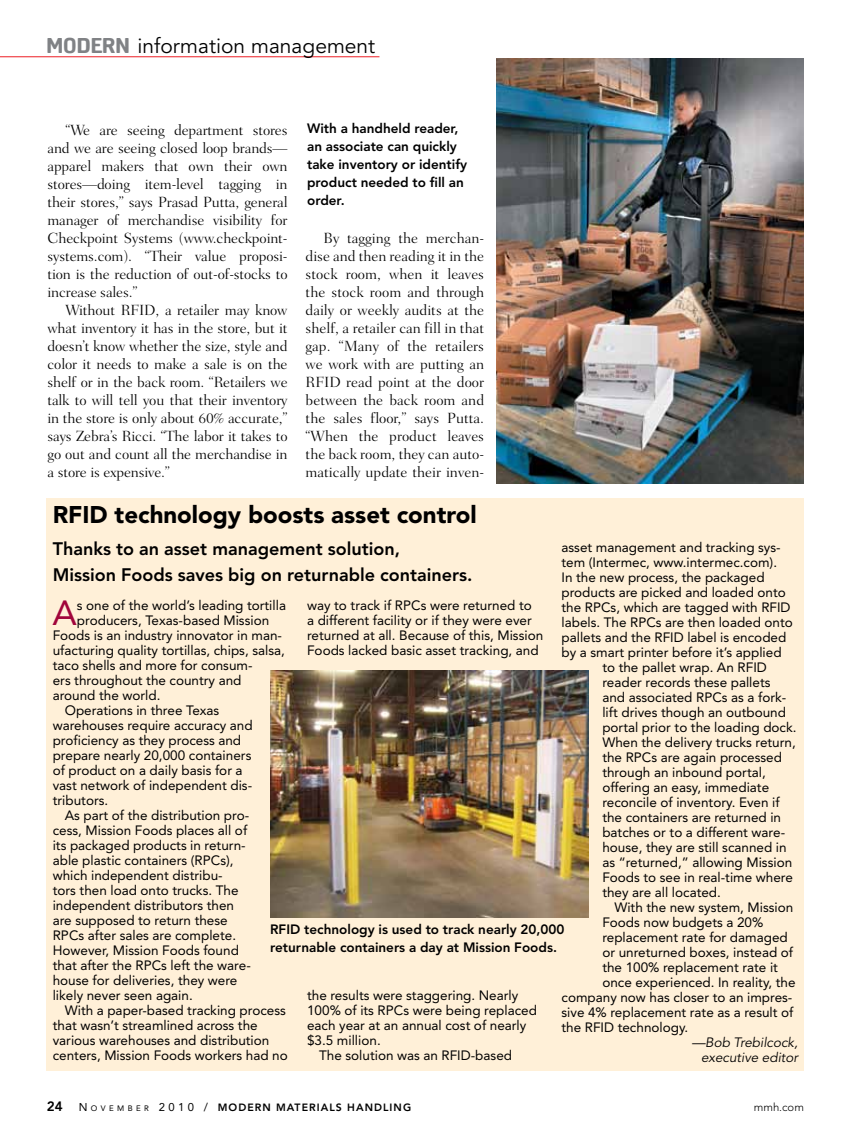
<style>
.page{position:relative;width:851px;height:1134px;background:#fff}
.page>*{position:absolute;margin:0;border:0;box-sizing:border-box;transform-origin:0 0}
.t1{font:34.65px "Avenir";color:#a1053b}
.t2{font:900 24px "Avenir";color:#000}
.t3{font:21px "Avenir";color:#000}
.t4{font:800 18px/25.5px "Avenir";color:#000}
.t5{font:300 15px/18px "Fairfield LT Std";letter-spacing:-.01em;color:#000;text-align:justify}
.t6{font:13.5px/15px "Avenir";color:#000}
.t7{font:800 13.5px/18px "Avenir";color:#000}
.t8{font:italic 13.5px/15px "Avenir";color:#000;text-align:right}
.t9{font:300 11.25px "Avenir";color:#000}
.t10{font:800 10.5px "Avenir";letter-spacing:.1em;color:#000}
.s1{font-family:"Elston";font-weight:300;font-size:22.5px;color:#808285}
.s2{font-size:13.5px}
.s3{font-weight:400;font-size:11.25px}
.s4{font-weight:400;font-size:7.8px}
</style>
<div class="page">
<hr style="left:0;top:57px;width:379px;height:1px;background:#ed1d24">
<div style="left:47px;top:499px;width:756px;height:572px;background:#fff0d8"></div>
<img style="left:270px;top:670px;width:319px;height:248px">
<img style="left:496px;top:58px;width:307px;height:425px">
<h3 class="t3" style="left:47px;top:34px;width:330px"><span class="s1">MODERN</span> information management</h3>
<p class="t5" style="left:47px;top:121px;width:242px;text-indent:18px">“We are seeing department stores and we are seeing closed loop brands— apparel makers that own their own stores—doing item-level tagging in their stores,” says Prasad Putta, general manager of merchandise visibility for Checkpoint Systems (www.checkpoint&shy;systems.com). “Their value proposi&shy;tion is the reduction of out-of-stocks to increase sales.”</p>
<p class="t5" style="left:47px;top:301px;width:242px;text-indent:18px">Without RFID, a retailer may know what inventory it has in the store, but it doesn’t know whether the size, style and color it needs to make a sale is on the shelf or in the back room. “Retailers we talk to will tell you that their inventory in the store is only about 60% accurate,” says Zebra’s Ricci. “The labor it takes to go out and count all the merchandise in a store is expensive.”</p>
<p class="t7" style="left:307px;top:119px;width:161px">With a handheld reader, an associate can quickly take inventory or identify product needed to fill an order.</p>
<p class="t5" style="left:305px;top:229px;width:180px;text-indent:18px">By tagging the merchan&shy;dise and then reading it in the stock room, when it leaves the stock room and through daily or weekly audits at the shelf, a retailer can fill in that gap. “Many of the retailers we work with are putting an RFID read point at the door between the back room and the sales floor,” says Putta. “When the product leaves the back room, they can auto&shy;matically update their inven-</p>
<h2 class="t2" style="left:53px;top:500px;width:425px">RFID technology boosts asset control</h2>
<h3 class="t4" style="left:53px;top:536px;width:421px">Thanks to an asset management solution,<br>Mission Foods saves big on returnable containers.</h3>
<p class="t6" style="left:561px;top:540px;width:221px">asset management and tracking sys-</p>
<p class="t6" style="left:561px;top:555px;width:217px">tem (Intermec, www.intermec.com).</p>
<p class="t6" style="left:561px;top:570px;width:204px">In the new process, the packaged</p>
<p class="t6" style="left:561px;top:585px;width:226px">products are picked and loaded onto</p>
<p class="t6" style="left:561px;top:600px;width:230px">the RPCs, which are tagged with RFID</p>
<p class="t6" style="left:561px;top:615px;width:233px">labels. The RPCs are then loaded onto</p>
<p class="t6" style="left:561px;top:630px;width:226px">pallets and the RFID label is encoded</p>
<p class="t6" style="left:561px;top:645px;width:221px">by a smart printer before it’s applied</p>
<p class="t6" style="left:602px;top:660px;width:166px">to the pallet wrap. An RFID</p>
<p class="t6" style="left:602px;top:675px;width:170px">reader records these pallets</p>
<p class="t6" style="left:602px;top:690px;width:185px">and associated RPCs as a fork-</p>
<p class="t6" style="left:602px;top:705px;width:185px">lift drives though an outbound</p>
<p class="t6" style="left:602px;top:720px;width:196px">portal prior to the loading dock.</p>
<p class="t6" style="left:602px;top:735px;width:195px">When the delivery trucks return,</p>
<p class="t6" style="left:602px;top:750px;width:181px">the RPCs are again processed</p>
<p class="t6" style="left:602px;top:765px;width:165px">through an inbound portal,</p>
<p class="t6" style="left:602px;top:780px;width:168px">offering an easy, immediate</p>
<p class="t6" style="left:602px;top:795px;width:179px">reconcile of inventory. Even if</p>
<p class="t6" style="left:602px;top:810px;width:180px">the containers are returned in</p>
<p class="t6" style="left:602px;top:825px;width:184px">batches or to a different ware-</p>
<p class="t6" style="left:602px;top:840px;width:186px">house, they are still scanned in</p>
<p class="t6" style="left:602px;top:855px;width:191px">as “returned,” allowing Mission</p>
<p class="t6" style="left:602px;top:870px;width:192px">Foods to see in real-time where</p>
<p class="t6" style="left:602px;top:885px;width:120px">they are all located.</p>
<p class="t6" style="left:614px;top:900px;width:180px">With the new system, Mission</p>
<p class="t6" style="left:602px;top:915px;width:162px">Foods now budgets a 20%</p>
<p class="t6" style="left:602px;top:930px;width:187px">replacement rate for damaged</p>
<p class="t6" style="left:602px;top:945px;width:192px">or unreturned boxes, instead of</p>
<p class="t6" style="left:602px;top:960px;width:177px">the 100% replacement rate it</p>
<p class="t6" style="left:602px;top:975px;width:195px">once experienced. In reality, the</p>
<p class="t6" style="left:561px;top:990px;width:232px">company now has closer to an impres-</p>
<p class="t6" style="left:561px;top:1005px;width:233px">sive 4% replacement rate as a result of</p>
<p class="t6" style="left:561px;top:1020px;width:128px">the RFID technology.</p>
<p class="t8" style="left:691px;top:1035px;width:108px">—Bob Trebilcock, executive editor</p>
<p class="t6" style="left:307px;top:597px;width:237px">way to track if RPCs were returned to<br>a different facility or if they were ever returned at all. Because of this, Mission Foods lacked basic asset tracking, and</p>
<h1 class="t1" style="left:52px;top:593px;width:26px">A</h1>
<p class="t6" style="left:77px;top:598px;width:210px">s one of the world’s leading tortilla</p>
<p class="t6" style="left:77px;top:613px;width:194px">producers, Texas-based Mission</p>
<p class="t6" style="left:53px;top:628px;width:231px">Foods is an industry innovator in man-</p>
<p class="t6" style="left:53px;top:643px;width:234px">ufacturing quality tortillas, chips, salsa,</p>
<p class="t6" style="left:53px;top:658px;width:201px">taco shells and more for consum-</p>
<p class="t6" style="left:53px;top:673px;width:190px">ers throughout the country and</p>
<p class="t6" style="left:53px;top:688px;width:109px">around the world.</p>
<p class="t6" style="left:65px;top:703px;width:156px">Operations in three Texas</p>
<p class="t6" style="left:53px;top:718px;width:201px">warehouses require accuracy and</p>
<p class="t6" style="left:53px;top:733px;width:190px">proficiency as they process and</p>
<p class="t6" style="left:53px;top:748px;width:200px">prepare nearly 20,000 containers</p>
<p class="t6" style="left:53px;top:762px;width:191px">of product on a daily basis for a</p>
<p class="t6" style="left:53px;top:777px;width:201px">vast network of independent dis-</p>
<p class="t6" style="left:53px;top:792px;width:57px">tributors.</p>
<p class="t6" style="left:65px;top:807px;width:186px">As part of the distribution pro-</p>
<p class="t6" style="left:53px;top:822px;width:196px">cess, Mission Foods places all of</p>
<p class="t6" style="left:53px;top:837px;width:194px">its packaged products in return-</p>
<p class="t6" style="left:53px;top:852px;width:182px">able plastic containers (RPCs),</p>
<p class="t6" style="left:53px;top:867px;width:171px">which independent distribu-</p>
<p class="t6" style="left:53px;top:882px;width:187px">tors then load onto trucks. The</p>
<p class="t6" style="left:53px;top:897px;width:183px">independent distributors then</p>
<p class="t6" style="left:53px;top:912px;width:176px">are supposed to return these</p>
<p class="t6" style="left:53px;top:927px;width:185px">RPCs after sales are complete.</p>
<p class="t6" style="left:53px;top:942px;width:188px">However, Mission Foods found</p>
<p class="t6" style="left:53px;top:957px;width:199px">that after the RPCs left the ware-</p>
<p class="t6" style="left:53px;top:972px;width:186px">house for deliveries, they were</p>
<p class="t6" style="left:53px;top:987px;width:141px">likely never seen again.</p>
<p class="t6" style="left:65px;top:1002px;width:223px">With a paper-based tracking process</p>
<p class="t6" style="left:53px;top:1017px;width:206px">that wasn’t streamlined across the</p>
<p class="t6" style="left:53px;top:1032px;width:218px">various warehouses and distribution</p>
<p class="t6" style="left:53px;top:1047px;width:236px">centers, Mission Foods workers had no</p>
<p class="t7" style="left:270px;top:920px;width:296px">RFID technology is used to track nearly 20,000 returnable containers a day at Mission Foods.</p>
<p class="t6" style="left:307px;top:987px;width:213px">the results were staggering. Nearly</p>
<p class="t6" style="left:307px;top:1002px;width:231px">100% of its RPCs were being replaced</p>
<p class="t6" style="left:307px;top:1017px;width:221px">each year at an annual cost of nearly</p>
<p class="t6" style="left:307px;top:1032px;width:75px">$3.5 million.</p>
<p class="t6" style="left:319px;top:1047px;width:194px">The solution was an RFID-based</p>
<p class="t10" style="left:47px;top:1101px;width:366px"><span class="s2">24</span> <span class="s3">N</span> <span class="s4">O V E M B E R</span> <span class="s3">2 0 1 0 /</span> Modern Materials Handling</p>
<p class="t9" style="left:753px;top:1101px;width:52px">mmh.com</p>
</div>
